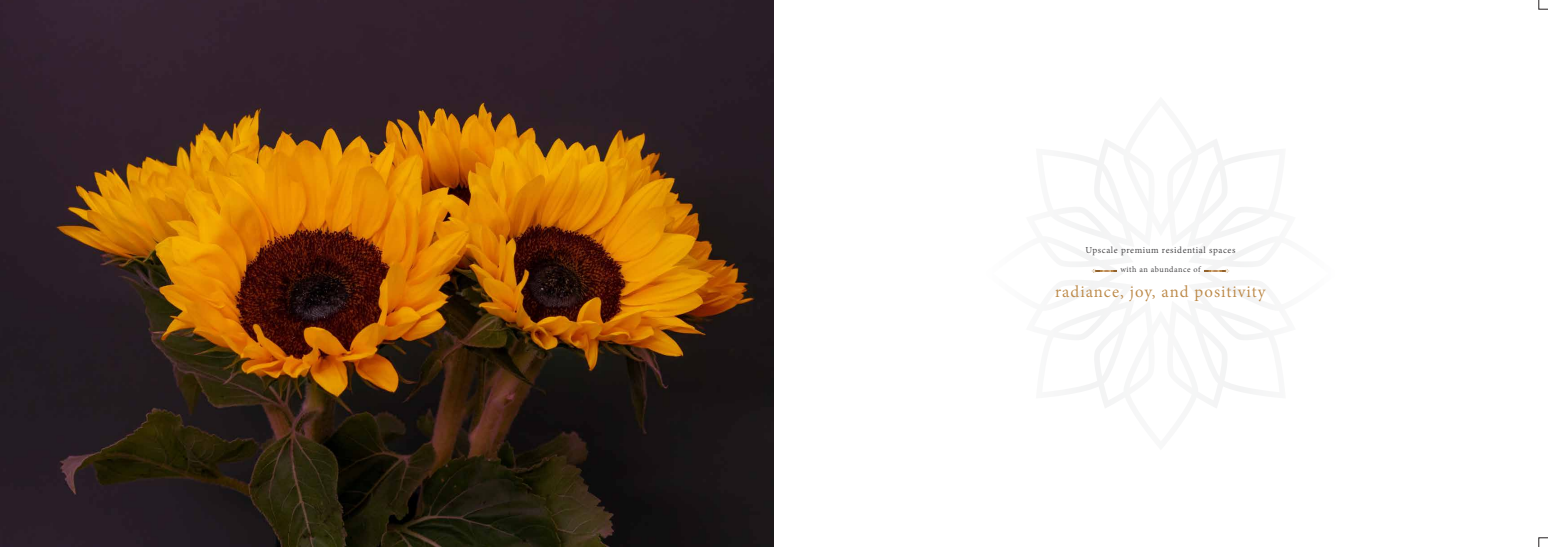
<style>
.page{position:relative;width:1548px;height:547px;background:#fff}
.page>*{position:absolute;margin:0;border:0;box-sizing:border-box;transform-origin:0 0}
.t1{font:20.38px "Adobe Thai";letter-spacing:.05em;color:#bc8948}
.t2{font:11.25px "Adobe Thai";letter-spacing:.05em;color:#414042}
.t3{font:10px "Adobe Thai";letter-spacing:.045em;color:#414042}
</style>
<div class="page">
<svg style="left:1538px;top:0;width:10px;height:10px"></svg>
<svg style="left:1538px;top:537px;width:10px;height:9px"></svg>
<img style="left:0;top:0;width:774px;height:546px">
<svg style="left:1072px;top:155px;width:184px;height:253px"></svg>
<svg style="left:1204px;top:269px;width:25px;height:4px"></svg>
<svg style="left:1091px;top:269px;width:26px;height:4px"></svg>
<p class="t2" style="left:1085px;top:243px;width:151px">Upscale premium residential spaces</p>
<p class="t3" style="left:1120px;top:263px;width:81px">with an abundance of</p>
<h1 class="t1" style="left:1055px;top:278px;width:212px">radiance, joy, and positivity</h1>
</div>
